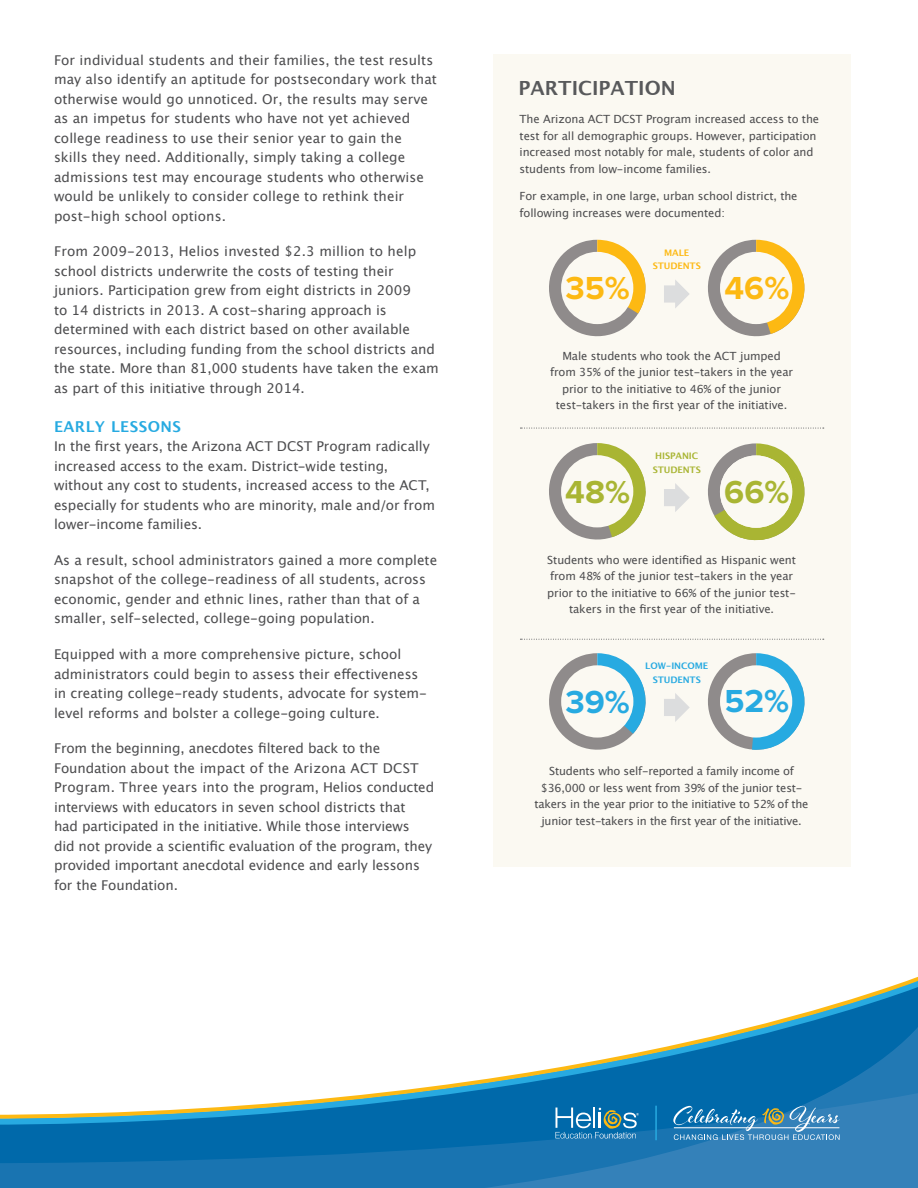
<style>
.page{position:relative;width:918px;height:1188px;background:#fff}
.page>*{position:absolute;margin:0;border:0;box-sizing:border-box;transform-origin:0 0}
.t1{font:700 33px "Proxima Nova";color:#fdb913}
.t2{font:700 33px "Proxima Nova";color:#27aae1}
.t3{font:700 33px "Proxima Nova";color:#a9b533}
.t4{font:700 19.5px "Lucida Grande";color:#58595b}
.t5{font:700 15px "Lucida Grande";letter-spacing:.03em;color:#27aae1}
.t6{font:13.5px/19.5px "Lucida Grande";color:#4d4d4f}
.t7{font:11.25px/16.5px "Lucida Grande";letter-spacing:-.01em;color:#4d4d4f;text-align:center}
.t8{font:700 9px/13.5px "Lucida Grande";letter-spacing:-.01em;color:#27aae1;text-align:center}
.t9{font:700 9px/13.5px "Lucida Grande";letter-spacing:-.01em;color:#a9b533}
.t10{font:700 9px/13.5px "Lucida Grande";letter-spacing:-.01em;color:#fdb913;text-align:center}
</style>
<div class="page">
<svg style="left:0;top:1128px;width:918px;height:60px;background:#1974b1"></svg>
<svg style="left:0;top:1121px;width:918px;height:7px;background:#0870af"></svg>
<svg style="left:0;top:976px;width:918px;height:145px"></svg>
<div style="left:493px;top:54px;width:357px;height:812px;background:#fbf9f2"></div>
<svg style="left:520px;top:428px;width:304px;height:1px"></svg>
<svg style="left:520px;top:639px;width:304px;height:1px"></svg>
<svg style="left:549px;top:240px;width:97px;height:97px"></svg>
<div style="left:561px;top:252px;width:72px;height:72px;background:#fbf9f2;border-radius:50%"></div>
<svg style="left:708px;top:240px;width:97px;height:97px"></svg>
<div style="left:720px;top:252px;width:72px;height:72px;background:#fbf9f2;border-radius:50%"></div>
<svg style="left:549px;top:653px;width:97px;height:97px"></svg>
<div style="left:561px;top:665px;width:72px;height:73px;background:#fbf9f2;border-radius:50%"></div>
<svg style="left:708px;top:653px;width:97px;height:97px"></svg>
<div style="left:720px;top:665px;width:72px;height:73px;background:#fbf9f2;border-radius:50%"></div>
<svg style="left:549px;top:443px;width:97px;height:97px"></svg>
<div style="left:561px;top:455px;width:72px;height:72px;background:#fbf9f2;border-radius:50%"></div>
<svg style="left:708px;top:443px;width:97px;height:98px"></svg>
<div style="left:720px;top:455px;width:72px;height:73px;background:#fbf9f2;border-radius:50%"></div>
<svg style="left:664px;top:483px;width:26px;height:29px"></svg>
<svg style="left:664px;top:693px;width:26px;height:29px"></svg>
<svg style="left:664px;top:280px;width:25px;height:28px"></svg>
<svg style="left:673px;top:1106px;width:167px;height:34px;background:#458cb9"></svg>
<hr style="left:674px;top:1127px;width:165px;height:1px;background:#fff">
<hr style="left:593px;top:1107px;width:2px;height:21px;background:#fff">
<svg style="left:555px;top:1108px;width:84px;height:31px;background:#418bb2"></svg>
<hr style="left:655px;top:1106px;width:2px;height:34px;background:#27aae1">
<p class="t6" style="left:54px;top:50px;width:385px">For individual students and their families, the test results may also identify an aptitude for postsecondary work that otherwise would go unnoticed. Or, the results may serve as an impetus for students who have not yet achieved college readiness to use their senior year to gain the skills they need. Additionally, simply taking a college admissions test may encourage students who otherwise would be unlikely to consider college to rethink their post-high school options.</p>
<p class="t6" style="left:54px;top:242px;width:386px">From 2009-2013, Helios invested $2.3 million to help school districts underwrite the costs of testing their juniors. Participation grew from eight districts in 2009<br>to 14 districts in 2013. A cost-sharing approach is determined with each district based on other available resources, including funding from the school districts and the state. More than 81,000 students have taken the exam as part of this initiative through 2014.</p>
<p class="t5" style="left:54px;top:414px;width:129px">EARLY LESSONS</p>
<p class="t6" style="left:54px;top:437px;width:382px">In the first years, the Arizona ACT DCST Program radically increased access to the exam. District-wide testing, without any cost to students, increased access to the ACT, especially for students who are minority, male and/or from lower-income families.</p>
<p class="t6" style="left:54px;top:550px;width:385px">As a result, school administrators gained a more complete snapshot of the college-readiness of all students, across economic, gender and ethnic lines, rather than that of a smaller, self-selected, college-going population.</p>
<p class="t6" style="left:54px;top:645px;width:375px">Equipped with a more comprehensive picture, school administrators could begin to assess their effectiveness in creating college-ready students, advocate for system&shy;level reforms and bolster a college-going culture.</p>
<p class="t6" style="left:54px;top:739px;width:382px">From the beginning, anecdotes filtered back to the Foundation about the impact of the Arizona ACT DCST Program. Three years into the program, Helios conducted interviews with educators in seven school districts that<br>had participated in the initiative. While those interviews<br>did not provide a scientific evaluation of the program, they provided important anecdotal evidence and early lessons for the Foundation.</p>
<h2 class="t4" style="left:519px;top:72px;width:159px">PARTICIPATION</h2>
<p class="t7" style="left:520px;top:111px;width:301px;text-align:left">The Arizona ACT DCST Program increased access to the test for all demographic groups. However, participation increased most notably for male, students of color and students from low-income families.</p>
<p class="t7" style="left:520px;top:188px;width:279px;text-align:left">For example, in one large, urban school district, the following increases were documented:</p>
<p class="t10" style="left:653px;top:246px;width:50px">MALE<br>STUDENTS</p>
<h1 class="t1" style="left:565px;top:273px;width:66px">35%</h1>
<h1 class="t1" style="left:725px;top:273px;width:66px">46%</h1>
<p class="t7" style="left:550px;top:348px;width:244px">Male students who took the ACT jumped from 35% of the junior test-takers in the year prior to the initiative to 46% of the junior test-takers in the first year of the initiative.</p>
<p class="t9" style="left:653px;top:449px;width:50px">HISPANIC<br>STUDENTS</p>
<h1 class="t3" style="left:565px;top:477px;width:66px">48%</h1>
<h1 class="t3" style="left:724px;top:477px;width:67px">66%</h1>
<p class="t7" style="left:547px;top:552px;width:250px">Students who were identified as Hispanic went from 48% of the junior test-takers in the year prior to the initiative to 66% of the junior test&shy;takers in the first year of the initiative.</p>
<p class="t8" style="left:645px;top:659px;width:65px">LOW-INCOME<br>STUDENTS</p>
<h1 class="t2" style="left:566px;top:687px;width:66px">39%</h1>
<h1 class="t2" style="left:724px;top:686px;width:66px">52%</h1>
<p class="t7" style="left:535px;top:763px;width:276px">Students who self-reported a family income of $36,000 or less went from 39% of the junior test&shy;takers in the year prior to the initiative to 52% of the junior test-takers in the first year of the initiative.</p>
</div>
